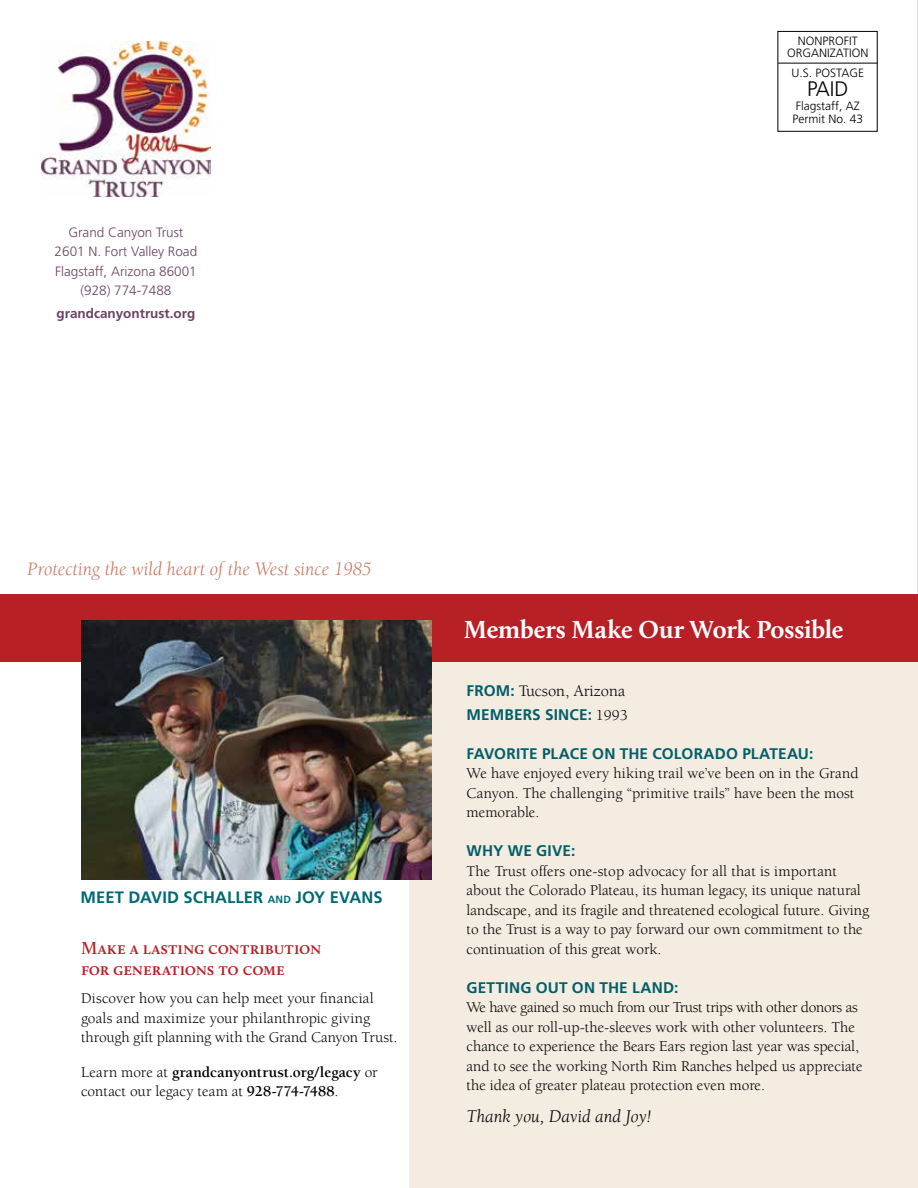
<style>
.page{position:relative;width:918px;height:1188px;background:#fff}
.page>*{position:absolute;margin:0;border:0;box-sizing:border-box;transform-origin:0 0}
.t1{font:700 25.5px "Calluna";letter-spacing:-.01em;color:#fff}
.t2{font:300 21px "Frutiger";color:#000}
.t3{font:italic 19.5px "Berkeley";color:#ce7861}
.t4{font:italic 18.3px "Berkeley";color:#000}
.t5{font:600 18px/21px "Calluna";letter-spacing:-.005em;color:#b72126}
.t6{font:700 16.5px "Frutiger";letter-spacing:.005em;color:#006974}
.t7{font:16.5px "Berkeley";color:#000}
.t8{font:15.3px/19.5px "Berkeley";color:#000}
.t9{font:700 15.3px "Frutiger";letter-spacing:.01em;color:#005f69}
.t10{font:700 15.3px/19.5px "Berkeley";color:#000}
.t11{font:300 13.5px/19.5px "Frutiger";color:#6b4362;text-align:center}
.t12{font:700 13.5px "Frutiger";color:#6b4362}
.t13{font:300 12px/12px "Frutiger";color:#000;text-align:center}
.s1{font-size:10.5px}
.s2{font-weight:400}
.s3{font-family:"Frutiger";font-weight:700;font-size:15.3px;color:#005f69}
.s4{font-family:"Berkeley";font-weight:400;color:#000}
</style>
<div class="page">
<hr style="left:917px;top:0;width:1px;height:1188px;background:#1e3250">
<div style="left:410px;top:630px;width:508px;height:558px;background:#f4ebe1"></div>
<img style="left:41px;top:41px;width:169px;height:155px">
<div style="left:778px;top:31px;width:100px;height:101px;border:1px solid #000"></div>
<hr style="left:778px;top:63px;width:100px;height:1px;background:#000">
<div style="left:0;top:594px;width:918px;height:68px;background:#b72126"></div>
<img style="left:81px;top:620px;width:351px;height:259px">
<p class="t11" style="left:55px;top:222px;width:144px">Grand Canyon Trust<br>2601 N. Fort Valley Road<br>Flagstaff, Arizona 86001 (928) 774-7488</p>
<p class="t12" style="left:57px;top:305px;width:140px">grandcanyontrust.org</p>
<p class="t13" style="left:787px;top:35px;width:83px">NONPROFIT<br>ORGANIZATION</p>
<p class="t13" style="left:792px;top:67px;width:74px">U.S. POSTAGE</p>
<h2 class="t2" style="left:807px;top:77px;width:43px">PAID</h2>
<p class="t13" style="left:792px;top:99px;width:72px;line-height:13.5px;text-align:left">Flagstaff, AZ<br>Permit No. 43</p>
<p class="t3" style="left:27px;top:559px;width:346px">Protecting the wild heart of the West since 1985</p>
<p class="t6" style="left:81px;top:888px;width:304px">MEET DAVID SCHALLER <span class="s1">AND</span> JOY EVANS</p>
<p class="t5" style="left:81px;top:937px;width:242px">Make a lasting contribution for generations to come</p>
<p class="t8" style="left:81px;top:989px;width:318px">Discover how you can help meet your financial goals and maximize your philanthropic giving through gift planning with the Grand Canyon Trust.</p>
<p class="t10" style="left:81px;top:1062px;width:298px"><span class="s2">Learn more at</span> grandcanyontrust.org/legacy <span class="s2">or contact our legacy team at</span> 928-774-7488<span class="s2">.</span></p>
<h1 class="t1" style="left:464px;top:613px;width:381px">Members Make Our Work Possible</h1>
<p class="t7" style="left:467px;top:682px;width:160px"><span class="s3">FROM:</span> Tucson, Arizona</p>
<p class="t9" style="left:467px;top:705px;width:163px">MEMBERS SINCE: <span class="s4">1993</span></p>
<p class="t9" style="left:467px;top:744px;width:348px">FAVORITE PLACE ON THE COLORADO PLATEAU:</p>
<p class="t8" style="left:467px;top:764px;width:394px">We have enjoyed every hiking trail we’ve been on in the Grand<br>Canyon. The challenging “primitive trails” have been the most memorable.</p>
<p class="t9" style="left:467px;top:842px;width:110px">WHY WE GIVE:</p>
<p class="t8" style="left:467px;top:861px;width:404px">The Trust offers one-stop advocacy for all that is important about the Colorado Plateau, its human legacy, its unique natural landscape, and its fragile and threatened ecological future. Giving to the Trust is a way to pay forward our own commitment to the continuation of this great work.</p>
<p class="t9" style="left:467px;top:978px;width:213px">GETTING OUT ON THE LAND:</p>
<p class="t8" style="left:467px;top:998px;width:398px">We have gained so much from our Trust trips with other donors as well as our roll-up-the-sleeves work with other volunteers. The chance to experience the Bears Ears region last year was special, and to see the working North Rim Ranches helped us appreciate the idea of greater plateau protection even more.</p>
<p class="t4" style="left:467px;top:1107px;width:186px">Thank you, David and Joy!</p>
</div>
